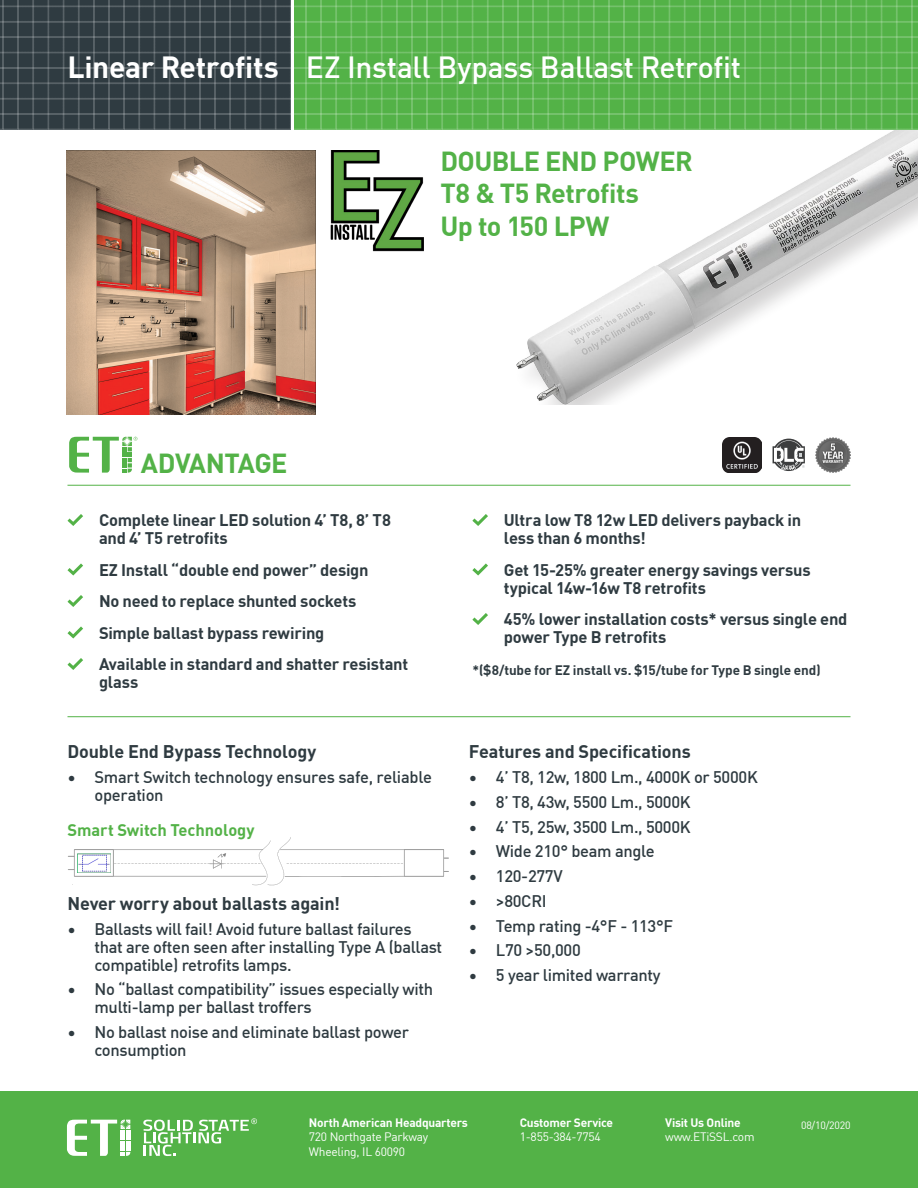
<style>
.page{position:relative;width:918px;height:1188px;background:#fff}
.page>*{position:absolute;margin:0;border:0;box-sizing:border-box;transform-origin:0 0}
.body_-_reg{font:500 30px "DINOT";letter-spacing:-.01em;color:#fff}
.body_-_reg-2{font:700 30px "DINOT";letter-spacing:-.015em;color:#fff}
.body_-_reg-3{font:700 27px "DINOT";letter-spacing:-.02em;color:#53b247}
.body_-_reg-4{font:700 18px "DINOT";letter-spacing:-.01em;color:#2f3b41}
.t1{font:500 16.5px/18px "DINOT";letter-spacing:-.02em;color:#2f3b41}
.body_-_reg-5{font:700 16.5px/18px "DINOT";letter-spacing:-.015em;color:#2f3b41}
.body_-_reg-6{font:700 16.5px "DINOT";letter-spacing:-.005em;color:#53b247}
.body_-_reg-7{font:700 13.5px "DINOT";letter-spacing:-.005em;color:#2f3b41}
.body_-_reg-8{font:12px/14.4px "DINOT";letter-spacing:-.02em;color:#fff}
.body_-_reg-9{font:700 12px/14.4px "DINOT";letter-spacing:-.02em;color:#fff}
.body_-_reg-10{font:10.5px "DINOT";letter-spacing:-.02em;color:#fff}
.s1{font-weight:400}
.s2{font-weight:700}
</style>
<div class="page">
<svg style="left:69px;top:437px;width:68px;height:36px"></svg>
<img style="left:517px;top:131px;width:401px;height:274px">
<svg style="left:67px;top:514px;width:16px;height:12px"></svg>
<svg style="left:67px;top:563px;width:16px;height:13px"></svg>
<svg style="left:67px;top:595px;width:16px;height:12px"></svg>
<svg style="left:67px;top:626px;width:16px;height:13px"></svg>
<svg style="left:67px;top:658px;width:16px;height:12px"></svg>
<svg style="left:472px;top:514px;width:16px;height:12px"></svg>
<svg style="left:472px;top:563px;width:16px;height:13px"></svg>
<svg style="left:472px;top:613px;width:16px;height:12px"></svg>
<hr style="left:68px;top:485px;width:782px;height:1px;background:#53b247">
<hr style="left:68px;top:716px;width:782px;height:1px;background:#53b247">
<svg style="left:773px;top:439px;width:32px;height:32px"></svg>
<img style="left:815px;top:437px;width:35px;height:35px">
<svg style="left:0;top:0;width:918px;height:131px;background:#51914f"></svg>
<div style="left:0;top:1092px;width:918px;height:96px;background:#53b247"></div>
<svg style="left:67px;top:1120px;width:63px;height:36px"></svg>
<svg style="left:143px;top:1118px;width:114px;height:38px"></svg>
<img style="left:330px;top:150px;width:94px;height:101px">
<img style="left:66px;top:150px;width:249px;height:264px">
<img style="left:68px;top:837px;width:381px;height:49px">
<img style="left:77px;top:853px;width:34px;height:20px">
<img style="left:722px;top:438px;width:40px;height:34px">
<p class="body_-_reg-2" style="left:68px;top:44px;width:213px">Linear Retrofits</p>
<p class="body_-_reg" style="left:306px;top:44px;width:437px">EZ Install Bypass Ballast Retrofit</p>
<p class="body_-_reg-3" style="left:440px;top:140px;width:254px">DOUBLE END POWER</p>
<p class="body_-_reg-3" style="left:440px;top:172px;width:200px">T8 &amp; T5 Retrofits</p>
<p class="body_-_reg-3" style="left:440px;top:205px;width:170px">Up to 150 LPW</p>
<p class="body_-_reg-3" style="left:141px;top:442px;width:148px">ADVANTAGE</p>
<p class="body_-_reg-5" style="left:99px;top:510px;width:293px">Complete linear LED solution 4’ T8, 8’ T8 and 4’ T5 retrofits</p>
<p class="body_-_reg-5" style="left:99px;top:559px;width:271px">EZ Install “double end power” design</p>
<p class="body_-_reg-5" style="left:99px;top:591px;width:259px">No need to replace shunted sockets</p>
<p class="body_-_reg-5" style="left:99px;top:622px;width:227px">Simple ballast bypass rewiring</p>
<p class="body_-_reg-5" style="left:99px;top:654px;width:311px">Available in standard and shatter resistant glass</p>
<p class="body_-_reg-5" style="left:504px;top:510px;width:299px">Ultra low T8 12w LED delivers payback in less than 6 months!</p>
<p class="body_-_reg-5" style="left:504px;top:559px;width:308px">Get 15-25% greater energy savings versus typical 14w-16w T8 retrofits</p>
<p class="body_-_reg-5" style="left:504px;top:609px;width:345px">45% lower installation costs* versus single end power Type B retrofits</p>
<p class="body_-_reg-7" style="left:472px;top:659px;width:350px">*($8/tube for EZ install vs. $15/tube for Type B single end)</p>
<p class="body_-_reg-4" style="left:68px;top:738px;width:250px">Double End Bypass Technology</p>
<p class="t1" style="left:94px;top:767px;width:339px;text-indent:-27px">• Smart Switch technology ensures safe, reliable operation</p>
<p class="body_-_reg-6" style="left:68px;top:817px;width:189px">Smart Switch Technology</p>
<p class="body_-_reg-4" style="left:68px;top:889px;width:274px">Never worry about ballasts again!</p>
<p class="t1" style="left:94px;top:918px;width:349px;text-indent:-27px">• Ballasts will fail! Avoid future ballast failures that are often seen after installing Type A (ballast compatible) retrofits lamps.</p>
<p class="t1" style="left:94px;top:979px;width:340px;text-indent:-27px">• No “ballast compatibility” issues especially with multi-lamp per ballast troffers</p>
<p class="t1" style="left:94px;top:1022px;width:316px;text-indent:-27px">• No ballast noise and eliminate ballast power consumption</p>
<p class="body_-_reg-4" style="left:469px;top:738px;width:223px">Features and Specifications</p>
<p class="t1" style="left:469px;top:767px;width:290px">• 4’ T8, 12w, 1800 Lm., 4000K or 5000K</p>
<p class="t1" style="left:469px;top:791px;width:223px">• 8’ T8, 43w, 5500 Lm., 5000K</p>
<p class="t1" style="left:469px;top:816px;width:223px">• 4’ T5, 25w, 3500 Lm., 5000K</p>
<p class="t1" style="left:469px;top:841px;width:187px">• Wide 210° beam angle</p>
<p class="t1" style="left:469px;top:866px;width:95px">• 120-277V</p>
<p class="t1" style="left:469px;top:890px;width:79px">• &gt;80CRI</p>
<p class="t1" style="left:469px;top:915px;width:206px">• Temp rating -4°F - 113°F</p>
<p class="t1" style="left:469px;top:940px;width:113px">• L70 &gt;50,000</p>
<p class="t1" style="left:469px;top:965px;width:193px">• 5 year limited warranty</p>
<p class="body_-_reg-9" style="left:309px;top:1114px;width:161px">North American Headquarters</p>
<p class="body_-_reg-8" style="left:309px;top:1129px;width:121px">720 Northgate Parkway</p>
<p class="body_-_reg-8" style="left:309px;top:1143px;width:98px">Wheeling, IL 60090</p>
<p class="body_-_reg-9" style="left:520px;top:1114px;width:95px">Customer Service<br><span class="s1">1-855-384-7754</span></p>
<p class="body_-_reg-8" style="left:665px;top:1114px;width:91px"><span class="s2">Visit Us Online </span>www.ETiSSL.com</p>
<p class="body_-_reg-10" style="left:801px;top:1117px;width:51px">08/10/2020</p>
</div>
